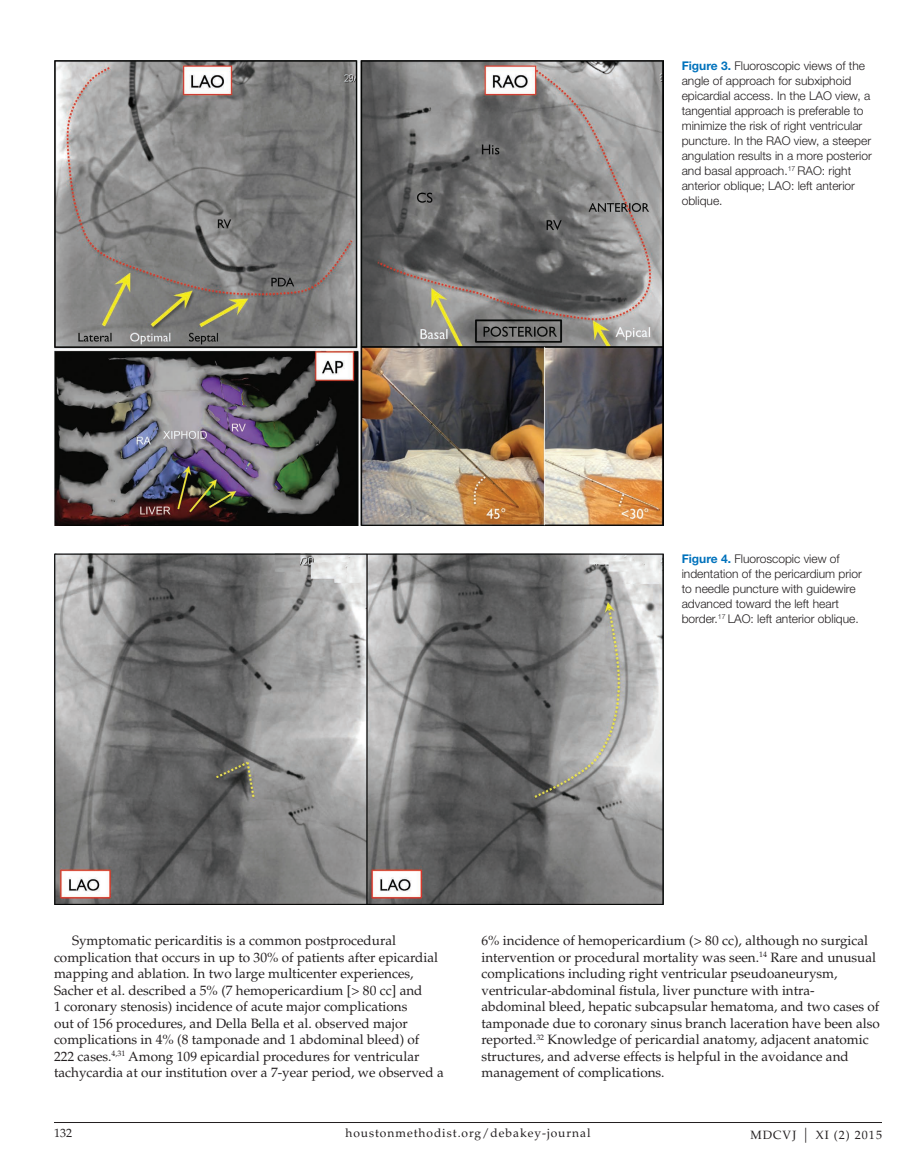
<style>
.page{position:relative;width:918px;height:1175px;background:#fff}
.page>*{position:absolute;margin:0;border:0;box-sizing:border-box;transform-origin:0 0}
.t1{font:13.5px/16.5px "Palatino";color:#231f20}
.t2{font:300 12px/15px "Helvetica Neue";color:#231f20}
.t3{font:12px "Palatino";letter-spacing:.08em;color:#231f20}
.s1{font-weight:700;color:#0072bc}
.s2{font-weight:300;font-size:15px}
</style>
<div class="page">
<hr style="left:54px;top:1122px;width:828px;height:1px;background:#231f20">
<img style="left:54px;top:61px;width:610px;height:464px">
<img style="left:54px;top:554px;width:610px;height:350px">
<p class="t2" style="left:682px;top:58px;width:192px"><span class="s1">Figure 3.</span> Fluoroscopic views of the angle of approach for subxiphoid epicardial access. In the LAO view, a tangential approach is preferable to minimize the risk of right ventricular puncture. In the RAO view, a steeper angulation results in a more posterior and basal approach.<sup>17</sup> RAO: right anterior oblique; LAO: left anterior oblique.</p>
<p class="t2" style="left:682px;top:551px;width:182px"><span class="s1">Figure 4.</span> Fluoroscopic view of indentation of the pericardium prior to needle puncture with guidewire advanced toward the left heart border.<sup>17</sup> LAO: left anterior oblique.</p>
<p class="t1" style="left:54px;top:932px;width:391px;text-indent:18px">Symptomatic pericarditis is a common postprocedural complication that occurs in up to 30% of patients after epicardial mapping and ablation. In two large multicenter experiences, Sacher et al. described a 5% (7 hemopericardium [&gt; 80 cc] and<br>1 coronary stenosis) incidence of acute major complications<br>out of 156 procedures, and Della Bella et al. observed major complications in 4% (8 tamponade and 1 abdominal bleed) of<br>222 cases.<sup>4,31</sup> Among 109 epicardial procedures for ventricular tachycardia at our institution over a 7-year period, we observed a</p>
<p class="t1" style="left:481px;top:932px;width:400px">6% incidence of hemopericardium (&gt; 80 cc), although no surgical intervention or procedural mortality was seen.<sup>14</sup> Rare and unusual complications including right ventricular pseudoaneurysm, ventricular-abdominal fistula, liver puncture with intra&shy;abdominal bleed, hepatic subcapsular hematoma, and two cases of tamponade due to coronary sinus branch laceration have been also reported.<sup>32</sup> Knowledge of pericardial anatomy, adjacent anatomic structures, and adverse effects is helpful in the avoidance and management of complications.</p>
<p class="t3" style="left:54px;top:1125px;width:19px">132</p>
<p class="t3" style="left:345px;top:1125px;width:247px">houstonmethodist.org/debakey-journal</p>
<p class="t3" style="left:750px;top:1127px;width:133px">MDCVJ <span class="s2">|</span> XI (2) 2015</p>
</div>
